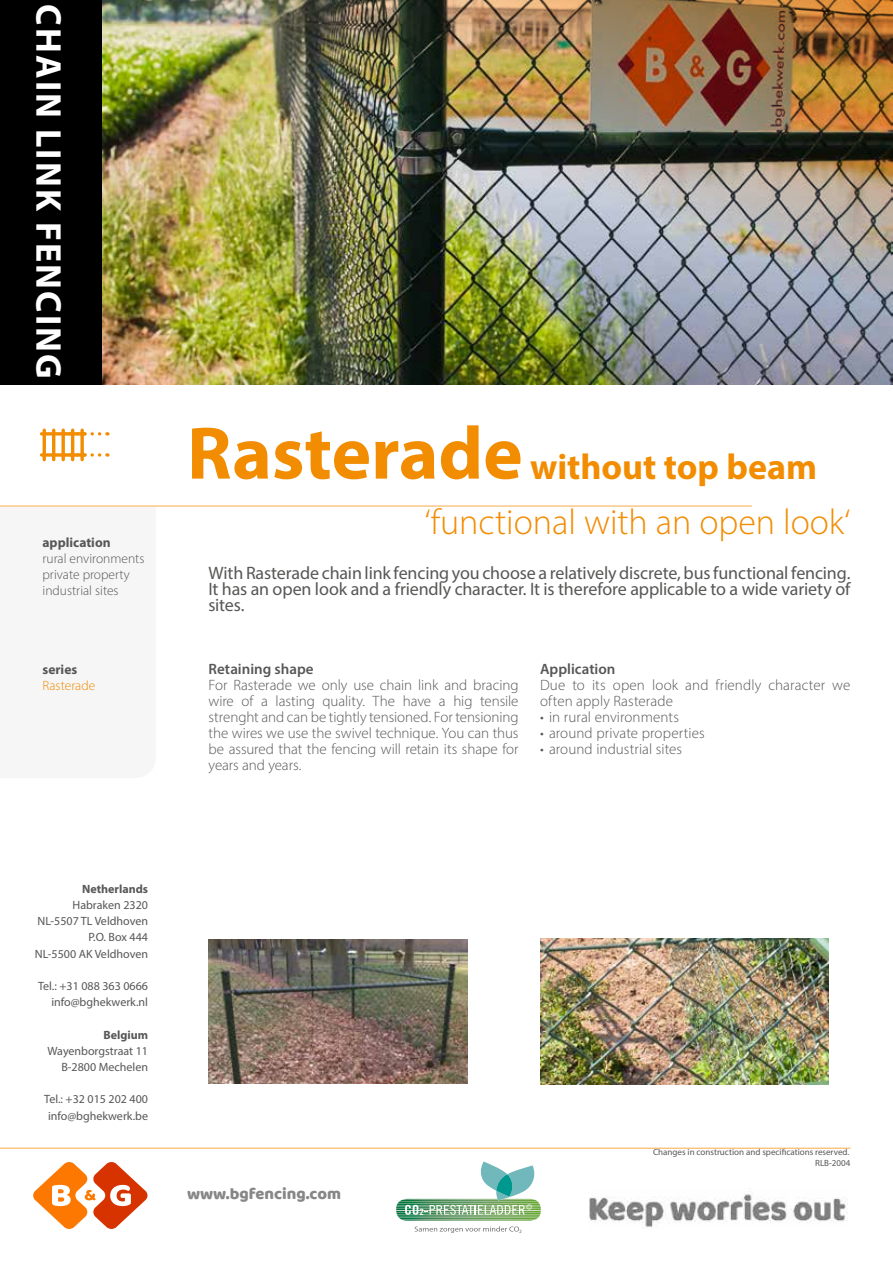
<style>
.page{position:relative;width:893px;height:1263px;background:#fff}
.page>*{position:absolute;margin:0;border:0;box-sizing:border-box;transform-origin:0 0}
.t1{font:300 36px "Myriad Pro";color:#f28c00}
.t2{font:700 36px "Myriad Pro";color:#f28c00}
.t3{font:700 36px "Myriad Pro";letter-spacing:.06em;color:#fff}
.t4{font:18px/15.9px "Myriad Pro";letter-spacing:-.005em;color:#575756;text-align:justify}
.t5{font:16.5px "Baloo";color:#878787}
.t6{font:300 15px/15.9px "Myriad Pro";letter-spacing:.005em;color:#575757;text-align:justify}
.t7{font:600 15px "Myriad Pro";color:#575757}
.t8{font:300 13.5px/15.9px "Myriad Pro";color:#575757}
.t9{font:700 13.5px "Myriad Pro";color:#575757}
.t10{font:300 13.5px "Myriad Pro";color:#f18b00}
.t11{font:12px/16.2px "Myriad Pro";color:#575757;text-align:right}
.t12{font:700 12px "Myriad Pro";color:#575757}
.t13{font:9px/10.8px "Myriad Pro";color:#575757;text-align:right}
.t14{font:8.7px "Trade Gothic Bold Cond Twenty";color:#fff;scale:1.13 1}
.t15{font:4.8px "Myriad Pro";color:#706f6f;scale:1.13 1}
.s1{font-size:75px}
</style>
<div class="page">
<svg style="left:33px;top:1162px;width:115px;height:67px"></svg>
<div style="left:0;top:0;width:102px;height:385px;background:#000"></div>
<hr style="left:0;top:506px;width:752px;height:1px;background:#f7aa4e">
<hr style="left:43px;top:430px;width:3px;height:30px;background:#f28c00">
<hr style="left:52px;top:430px;width:3px;height:30px;background:#f28c00">
<hr style="left:62px;top:430px;width:3px;height:30px;background:#f28c00">
<hr style="left:71px;top:430px;width:3px;height:30px;background:#f28c00">
<svg style="left:80px;top:430px;width:4px;height:30px"></svg>
<svg style="left:42px;top:453px;width:20px;height:4px"></svg>
<svg style="left:65px;top:453px;width:35px;height:4px"></svg>
<hr style="left:42px;top:432px;width:43px;height:3px;background:#f28c00">
<svg style="left:65px;top:432px;width:35px;height:3px"></svg>
<img style="left:589px;top:1194px;width:259px;height:34px">
<img style="left:102px;top:0;width:791px;height:383px">
<img style="left:208px;top:940px;width:260px;height:143px">
<img style="left:541px;top:939px;width:287px;height:145px">
<svg style="left:415px;top:1226px;width:104px;height:7px"></svg>
<img style="left:400px;top:1199px;width:24px;height:2px">
<img style="left:403px;top:1199px;width:21px;height:1px">
<img style="left:396px;top:1201px;width:145px;height:14px">
<img style="left:398px;top:1216px;width:141px;height:3px">
<img style="left:402px;top:1219px;width:133px;height:1px">
<svg style="left:405px;top:1205px;width:13px;height:10px"></svg>
<svg style="left:424px;top:1161px;width:113px;height:54px"></svg>
<hr style="left:0;top:1148px;width:850px;height:1px;background:#f7aa4e">
<h1 class="t3" style="left:72px;top:4px;width:376px;rotate:90deg">CHAIN LINK FENCING</h1>
<p class="t9" style="left:43px;top:534px;width:70px">application</p>
<p class="t8" style="left:43px;top:550px;width:103px">rural environments private property industrial sites</p>
<p class="t9" style="left:43px;top:661px;width:36px">series</p>
<p class="t10" style="left:43px;top:677px;width:54px">Rasterade</p>
<h1 class="t2" style="left:187px;top:443px;width:631px"><span class="s1">Rasterade</span> without top beam</h1>
<h1 class="t1" style="left:424px;top:500px;width:428px">‘functional with an open look‘</h1>
<p class="t4" style="left:208px;top:564px;width:644px">With Rasterade chain link fencing you choose a relatively discrete, bus functional fencing.<br>It has an open look and a friendly character. It is therefore applicable to a wide variety of sites.</p>
<p class="t7" style="left:209px;top:660px;width:107px">Retaining shape</p>
<p class="t6" style="left:209px;top:677px;width:312px">For Rasterade we only use chain link and bracing wire of a lasting quality. The have a hig tensile strenght and can be tightly tensioned. For tensioning the wires we use the swivel technique. You can thus be assured that the fencing will retain its shape for years and years.</p>
<p class="t7" style="left:540px;top:660px;width:77px">Application</p>
<p class="t6" style="left:540px;top:677px;width:312px">Due to its open look and friendly character we often apply Rasterade</p>
<p class="t6" style="left:540px;top:709px;width:140px">• in rural environments</p>
<p class="t6" style="left:540px;top:725px;width:166px">• around private properties</p>
<p class="t6" style="left:540px;top:741px;width:144px">• around industrial sites</p>
<p class="t12" style="left:82px;top:881px;width:67px">Netherlands</p>
<p class="t11" style="left:35px;top:897px;width:115px">Habraken 2320<br>NL-5507 TL Veldhoven<br>P.O. Box 444<br>NL-5500 AK Veldhoven</p>
<p class="t11" style="left:38px;top:978px;width:112px">Tel.: +31 088 363 0666 info@bghekwerk.nl</p>
<p class="t12" style="left:104px;top:1027px;width:46px">Belgium</p>
<p class="t11" style="left:48px;top:1042px;width:102px">Wayenborgstraat 11<br>B-2800 Mechelen</p>
<p class="t11" style="left:44px;top:1091px;width:105px;text-align:center">Tel.: +32 015 202 400 info@bghekwerk.be</p>
<p class="t5" style="left:187px;top:1184px;width:155px">www.bgfencing.com</p>
<p class="t14" style="left:419px;top:1207px;width:5px">2</p>
<p class="t15" style="left:519px;top:1228px;width:4px">2</p>
<p class="t13" style="left:653px;top:1147px;width:199px">Changes in construction and specifications reserved.<br>RLB-2004</p>
</div>
